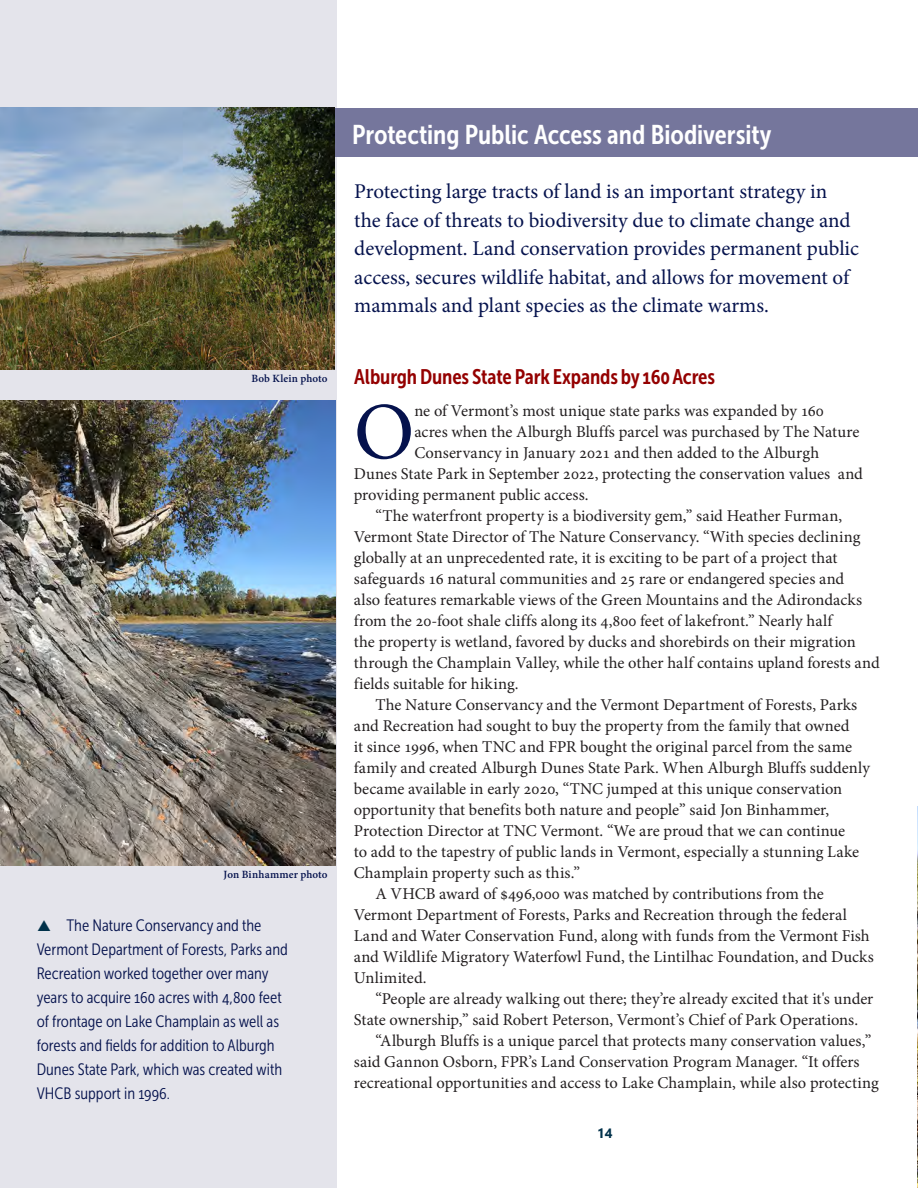
<style>
.page{position:relative;width:918px;height:1188px;background:#fff}
.page>*{position:absolute;margin:0;border:0;box-sizing:border-box;transform-origin:0 0}
.pl_head{font:81.15px "Minion Pro";color:#05124d}
.pl_head-2{font:27px "Museo Sans Cond 700";letter-spacing:-.005em;color:#fff}
.body2011{font:21px/28.5px "Minion Pro";color:#05124d}
.bodysub1{font:21px "Museo Sans Cond 700";letter-spacing:-.005em;color:#940000}
.pl_head-3{font:16.5px/21px "Minion Pro";letter-spacing:.005em;color:#231f20}
.pl_head-4{font:16.5px/24px "Museo Sans Cond 300";color:#05124d}
.t1{font:700 13.5px "Ebrima";color:#00314a}
.pl_head-5{font:700 12px "Adobe Gurmukhi";letter-spacing:.005em;color:#05124d}
</style>
<div class="page">
<img style="left:917px;top:807px;width:1px;height:381px">
<div style="left:0;top:0;width:337px;height:1188px;background:#e4e4eb"></div>
<div style="left:334px;top:108px;width:584px;height:48px;background:#75769c"></div>
<img style="left:0;top:108px;width:334px;height:262px">
<img style="left:0;top:400px;width:335px;height:466px">
<p class="pl_head-2" style="left:352px;top:119px;width:421px">Protecting Public Access and Biodiversity</p>
<p class="body2011" style="left:354px;top:177px;width:506px">Protecting large tracts of land is an important strategy in<br>the face of threats to biodiversity due to climate change and development. Land conservation provides permanent public access, secures wildlife habitat, and allows for movement of mammals and plant species as the climate warms.</p>
<p class="pl_head-5" style="left:251px;top:372px;width:77px">Bob Klein photo</p>
<p class="bodysub1" style="left:354px;top:365px;width:362px">Alburgh Dunes State Park Expands by 160 Acres</p>
<p class="pl_head-5" style="left:224px;top:868px;width:105px">Jon Binhammer photo</p>
<p class="pl_head-4" style="left:37px;top:913px;width:253px;text-indent:30px">The Nature Conservancy and the Vermont Department of Forests, Parks and Recreation worked together over many years to acquire 160 acres with 4,800 feet of frontage on Lake Champlain as well as forests and fields for addition to Alburgh Dunes State Park, which was created with VHCB support in 1996.</p>
<p class="pl_head" style="left:354px;top:378px;width:62px">O</p>
<p class="pl_head-3" style="left:414px;top:400px;width:411px">ne of Vermont’s most unique state parks was expanded by 160</p>
<p class="pl_head-3" style="left:414px;top:421px;width:447px">acres when the Alburgh Bluffs parcel was purchased by The Nature</p>
<p class="pl_head-3" style="left:414px;top:442px;width:406px">Conservancy in January 2021 and then added to the Alburgh</p>
<p class="pl_head-3" style="left:354px;top:463px;width:511px">Dunes State Park in September 2022, protecting the conservation values and</p>
<p class="pl_head-3" style="left:354px;top:484px;width:236px">providing permanent public access.</p>
<p class="pl_head-3" style="left:354px;top:505px;width:528px;text-indent:22px">“The waterfront property is a biodiversity gem,” said Heather Furman, Vermont State Director of The Nature Conservancy. “With species declining globally at an unprecedented rate, it is exciting to be part of a project that safeguards 16 natural communities and 25 rare or endangered species and<br>also features remarkable views of the Green Mountains and the Adirondacks from the 20-foot shale cliffs along its 4,800 feet of lakefront.” Nearly half<br>the property is wetland, favored by ducks and shorebirds on their migration through the Champlain Valley, while the other half contains upland forests and fields suitable for hiking.</p>
<p class="pl_head-3" style="left:354px;top:694px;width:518px;text-indent:22px">The Nature Conservancy and the Vermont Department of Forests, Parks and Recreation had sought to buy the property from the family that owned<br>it since 1996, when TNC and FPR bought the original parcel from the same family and created Alburgh Dunes State Park. When Alburgh Bluffs suddenly became available in early 2020, “TNC jumped at this unique conservation opportunity that benefits both nature and people” said Jon Binhammer, Protection Director at TNC Vermont. “We are proud that we can continue<br>to add to the tapestry of public lands in Vermont, especially a stunning Lake Champlain property such as this.”</p>
<p class="pl_head-3" style="left:354px;top:884px;width:521px;text-indent:22px">A VHCB award of $496,000 was matched by contributions from the Vermont Department of Forests, Parks and Recreation through the federal Land and Water Conservation Fund, along with funds from the Vermont Fish and Wildlife Migratory Waterfowl Fund, the Lintilhac Foundation, and Ducks Unlimited.</p>
<p class="pl_head-3" style="left:354px;top:989px;width:521px;text-indent:22px">“People are already walking out there; they’re already excited that it's under<br>State ownership,” said Robert Peterson, Vermont’s Chief of Park Operations.</p>
<p class="pl_head-3" style="left:354px;top:1031px;width:526px;text-indent:22px">“Alburgh Bluffs is a unique parcel that protects many conservation values,” said Gannon Osborn, FPR’s Land Conservation Program Manager. “It offers recreational opportunities and access to Lake Champlain, while also protecting</p>
<p class="t1" style="left:597px;top:1123px;width:17px">14</p>
</div>
